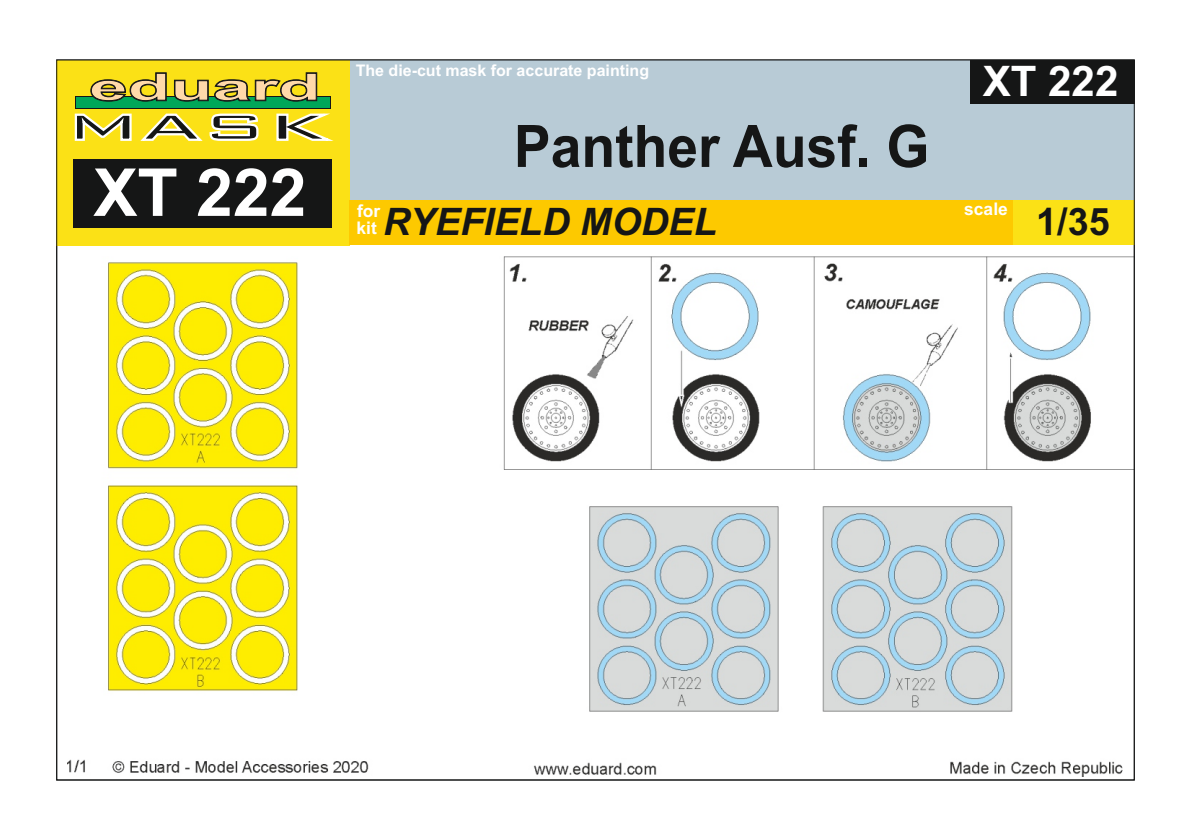
<style>
.page{position:relative;width:1191px;height:840px;background:#fff}
.page>*{position:absolute;margin:0;border:0;box-sizing:border-box;transform-origin:0 0}
.t1{font:700 66px "Arial";color:#fff}
.t2{font:700 58.4px "Arial";color:#151616;scale:.94 1}
.t3{font:700 42px "Arial";color:#fff}
.t4{font:italic 700 37.8px "Arial";color:#151616}
.t5{font:700 37.8px "Arial";color:#151616}
.t6{font:700 17.4px/16.4px "Arial";color:#fff}
.t7{font:700 16px "Arial";color:#fff}
</style>
<div class="page">
<img style="left:68px;top:256px;width:1064px;height:520px">
<div style="left:350px;top:60px;width:784px;height:140px;background:#b8cbd6"></div>
<div style="left:57px;top:60px;width:293px;height:185px;background:#fbe116"></div>
<div style="left:350px;top:200px;width:663px;height:45px;background:#fdc900"></div>
<div style="left:1013px;top:200px;width:121px;height:45px;background:#fbe116"></div>
<div style="left:73px;top:159px;width:258px;height:68px;background:#151616"></div>
<svg style="left:74px;top:113px;width:260px;height:28px"></svg>
<svg style="left:75px;top:96px;width:255px;height:12px"></svg>
<div style="left:76px;top:97px;width:253px;height:10px;background:#00a759"></div>
<svg style="left:90px;top:72px;width:227px;height:30px"></svg>
<div style="left:969px;top:60px;width:165px;height:43px;background:#151616"></div>
<h1 class="t1" style="left:93px;top:168px;width:215px">XT 222</h1>
<p class="t7" style="left:356px;top:64px;width:295px">The die-cut mask for accurate painting</p>
<h3 class="t3" style="left:982px;top:65px;width:137px">XT 222</h3>
<h2 class="t2" style="left:514px;top:124px;width:443px">Panther Ausf. G</h2>
<h3 class="t4" style="left:383px;top:207px;width:335px">RYEFIELD MODEL</h3>
<p class="t6" style="left:964px;top:202px;width:45px">scale</p>
<p class="t6" style="left:356px;top:204px;width:25px">for kit</p>
<h3 class="t5" style="left:1036px;top:208px;width:75px">1/35</h3>
</div>
